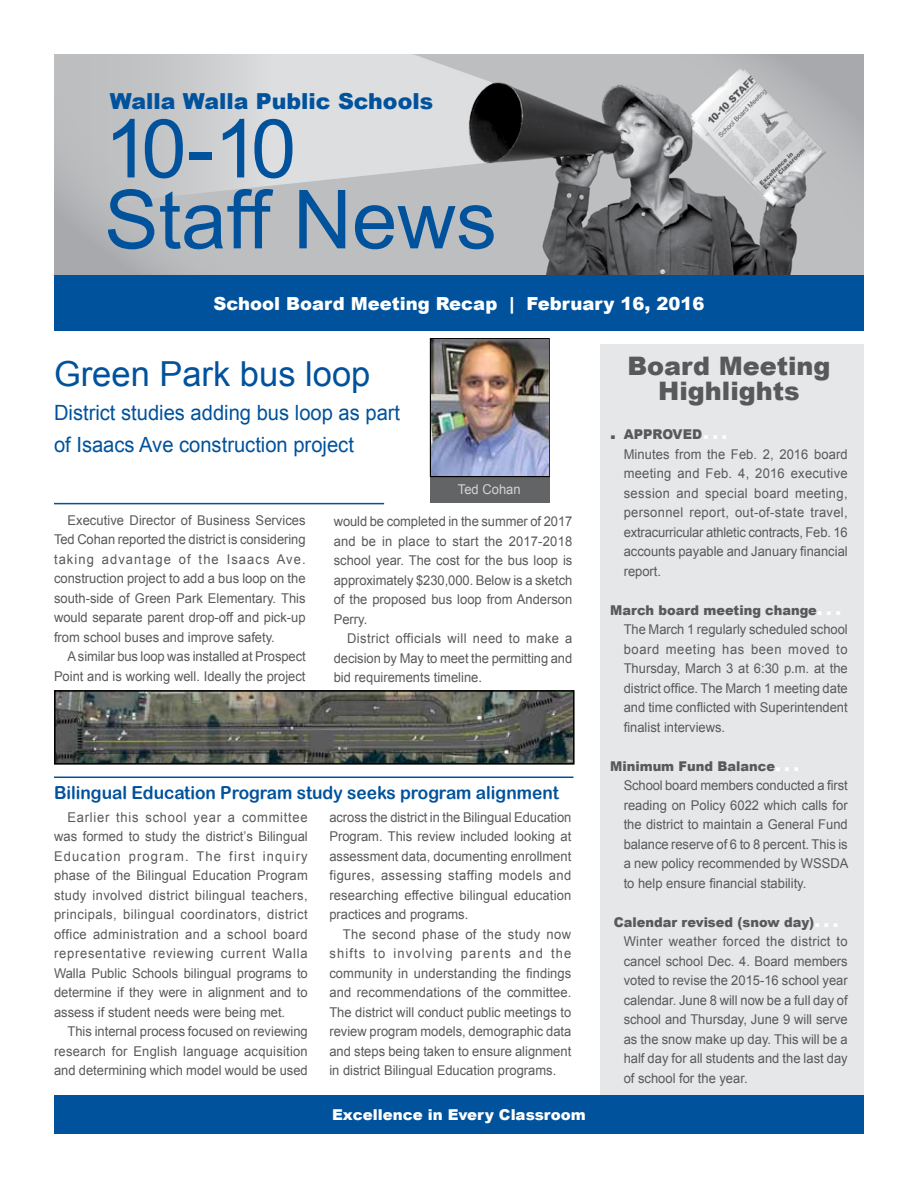
<style>
.page{position:relative;width:918px;height:1188px;background:#fff}
.page>*{position:absolute;margin:0;border:0;box-sizing:border-box;transform-origin:0 0}
.t1{font:81.45px/70.9px "Arial";color:#00529c}
.t2{font:34.5px "Arial";color:#00529c}
.t3{font:900 25.5px/25.5px "Arial";color:#58595b;text-align:center}
.t4{font:900 22.05px "Arial";color:#00529c}
.t5{font:21px/31.5px "Arial";color:#00529c;scale:.96 1}
.t6{font:18px "Arial Rounded MT Bold";color:#00529c;scale:.96 1}
.t7{font:900 18px "Arial";color:#fff}
.t8{font:900 15px "Arial";color:#fff}
.t9{font:13.5px/19.5px "Arial";color:#58595b;text-align:justify;scale:.96 1}
.t10{font:13.5px "Arial";color:#d3d4d6;scale:.96 1}
.t11{font:900 13.5px "Arial";color:#58595b;scale:.96 1}
.s1{font-size:18px}
.s2{font-weight:900}
.s3{font-weight:900;font-size:18px;color:#fff}
</style>
<div class="page">
<div style="left:600px;top:345px;width:264px;height:778px;background:#e6e7e8"></div>
<div style="left:54px;top:54px;width:810px;height:249px;background:#bcbec0"></div>
<img style="left:493px;top:82px;width:303px;height:193px">
<svg style="left:667px;top:54px;width:197px;height:196px"></svg>
<svg style="left:54px;top:209px;width:115px;height:66px"></svg>
<div style="left:54px;top:275px;width:810px;height:56px;background:#00529c"></div>
<svg style="left:54px;top:54px;width:439px;height:155px"></svg>
<div style="left:54px;top:1095px;width:810px;height:39px;background:#00529c"></div>
<hr style="left:54px;top:503px;width:330px;height:1px;background:#00529c">
<div style="left:430px;top:476px;width:120px;height:26px;background:#636466"></div>
<div style="left:430px;top:338px;width:120px;height:139px;border:2px solid #000"></div>
<hr style="left:54px;top:777px;width:519px;height:1px;background:#00529c">
<img style="left:431px;top:340px;width:117px;height:135px">
<img style="left:57px;top:693px;width:515px;height:69px">
<div style="left:54px;top:690px;width:521px;height:75px;border:2px solid #000"></div>
<h3 class="t4" style="left:110px;top:86px;width:325px">Walla Walla Public Schools</h3>
<h1 class="t1" style="left:104px;top:114px;width:394px">10-10<br>Staff News</h1>
<h3 class="t7" style="left:214px;top:290px;width:492px">School Board Meeting Recap | February 16, 2016</h3>
<h2 class="t2" style="left:54px;top:351px;width:318px">Green Park bus loop</h2>
<h3 class="t5" style="left:54px;top:397px;width:362px">District studies adding bus loop as part of Isaacs Ave construction project</h3>
<p class="t9" style="left:54px;top:511px;width:264px;text-indent:14px">Executive Director of Business Services Ted Cohan reported the district is considering taking advantage of the Isaacs Ave. construction project to add a bus loop on the south-side of Green Park Elementary. This would separate parent drop-off and pick-up from school buses and improve safety.</p>
<p class="t9" style="left:54px;top:647px;width:264px;text-align:right">A similar bus loop was installed at Prospect<br>Point and is working well. Ideally the project</p>
<p class="t10" style="left:458px;top:480px;width:67px">Ted Cohan</p>
<p class="t9" style="left:334px;top:512px;width:250px">would be completed in the summer of 2017 and be in place to start the 2017-2018 school year. The cost for the bus loop is approximately $230,000. Below is a sketch of the proposed bus loop from Anderson Perry.</p>
<p class="t9" style="left:334px;top:629px;width:250px;text-indent:14px">District officials will need to make a decision by May to meet the permitting and bid requirements timeline.</p>
<h3 class="t6" style="left:54px;top:782px;width:527px">Bilingual Education Program study seeks program alignment</h3>
<p class="t9" style="left:54px;top:808px;width:266px;text-indent:14px">Earlier this school year a committee was formed to study the district’s Bilingual Education program. The first inquiry phase of the Bilingual Education Program study involved district bilingual teachers, principals, bilingual coordinators, district office administration and a school board representative reviewing current Walla Walla Public Schools bilingual programs to determine if they were in alignment and to assess if student needs were being met.</p>
<p class="t9" style="left:54px;top:1022px;width:266px;text-indent:14px">This internal process focused on reviewing research for English language acquisition and determining which model would be used</p>
<p class="t9" style="left:329px;top:808px;width:254px">across the district in the Bilingual Education Program. This review included looking at assessment data, documenting enrollment figures, assessing staffing models and researching effective bilingual education practices and programs.</p>
<p class="t9" style="left:329px;top:925px;width:254px;text-indent:14px">The second phase of the study now shifts to involving parents and the community in understanding the findings and recommendations of the committee.<br>The district will conduct public meetings to review program models, demographic data and steps being taken to ensure alignment in district Bilingual Education programs.</p>
<p class="t8" style="left:332px;top:1104px;width:255px">Excellence in Every Classroom</p>
<h3 class="t3" style="left:627px;top:352px;width:205px">Board Meeting<br>Highlights</h3>
<p class="t11" style="left:610px;top:425px;width:36px"><span class="s1">.</span> appr</p>
<p class="t9" style="left:624px;top:425px;width:235px;text-align:left;text-indent:39px"><span class="s2">oved</span><span class="s3">...<br></span>Minutes from the Feb. 2, 2016 board meeting and Feb. 4, 2016 executive session and special board meeting, personnel report, out-of-state travel, extracurricular athletic contracts, Feb. 16 accounts payable and January financial report.</p>
<p class="t9" style="left:624px;top:600px;width:235px;text-align:left;text-indent:-14px"><span class="s2">March board meeting change</span><span class="s3">. . .<br></span>The March 1 regularly scheduled school board meeting has been moved to Thursday, March 3 at 6:30 p.m. at the district office. The March 1 meeting date and time conflicted with Superintendent finalist interviews.</p>
<p class="t9" style="left:624px;top:756px;width:236px;text-align:left;text-indent:-14px"><span class="s2">Minimum Fund Balance</span><span class="s3">. . .<br></span>School board members conducted a first reading on Policy 6022 which calls for the district to maintain a General Fund balance reserve of 6 to 8 percent. This is a new policy recommended by WSSDA to help ensure financial stability.</p>
<p class="t9" style="left:624px;top:912px;width:235px;text-align:left;text-indent:-10px"><span class="s2">Calendar revised (snow day)</span><span class="s3">. . .<br></span>Winter weather forced the district to cancel school Dec. 4. Board members voted to revise the 2015-16 school year calendar. June 8 will now be a full day of school and Thursday, June 9 will serve as the snow make up day. This will be a half day for all students and the last day of school for the year.</p>
</div>
